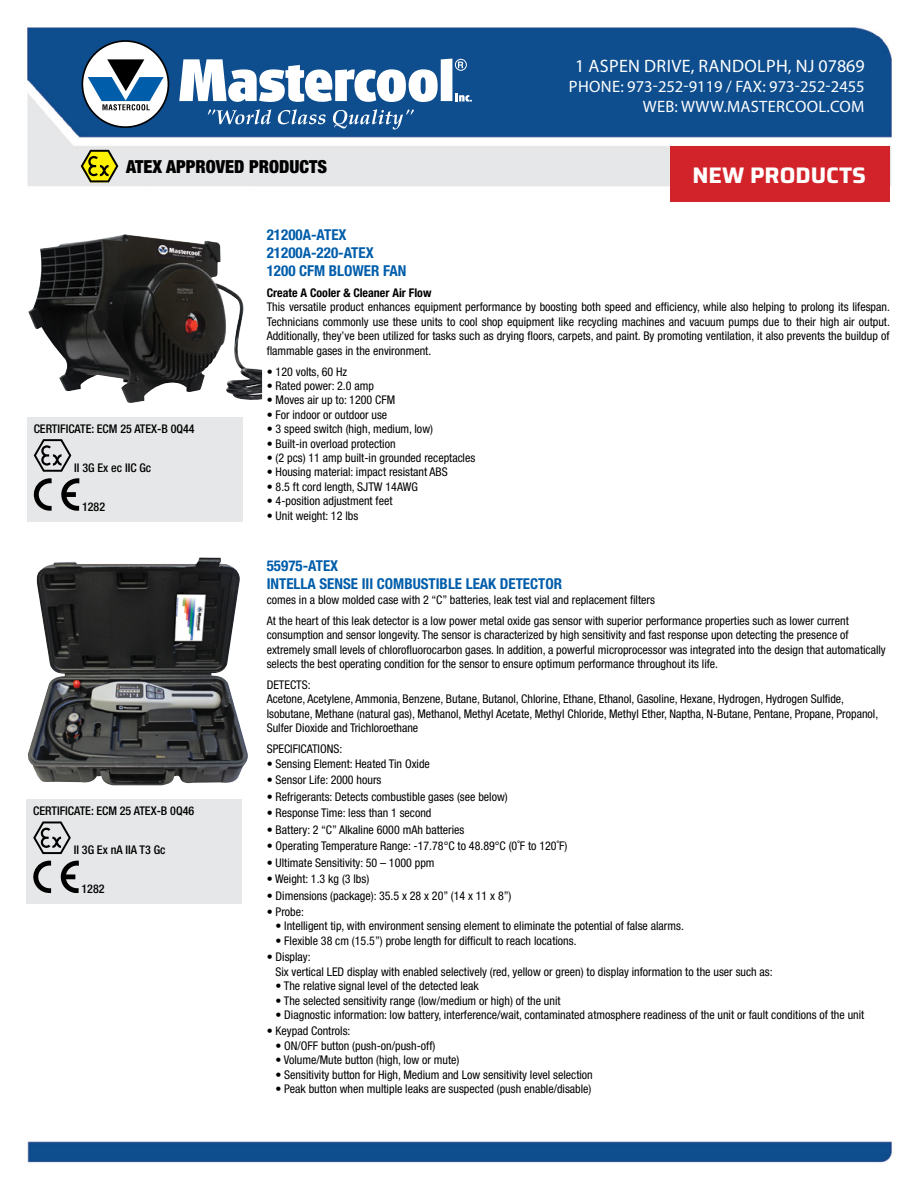
<style>
.page{position:relative;width:918px;height:1188px;background:#fff}
.page>*{position:absolute;margin:0;border:0;box-sizing:border-box;transform-origin:0 0}
.t1{font:700 22.5px "Saira";color:#fff}
.t2{font:18px "Myriad Pro";letter-spacing:.02em;color:#fff}
.t3{font:900 condensed 18px "Helvetica Neue LT Std";color:#000}
.t4{font:16.5px/19.8px "Myriad Pro";letter-spacing:.005em;color:#fff;text-align:right}
.t5{font:700 condensed 15px/18px "Helvetica Neue";color:#005daa}
.t6{font:700 condensed 15px/18px "Helvetica Neue LT Std";color:#005daa}
.t7{font:condensed 12px/14.4px "Helvetica Neue";color:#000}
.t8{font:condensed 12px/14.4px "Helvetica Neue LT Std";color:#000;text-align:justify}
.t9{font:500 condensed 12px "Helvetica Neue LT Std";color:#000}
.t10{font:700 condensed 12px "Helvetica Neue LT Std";color:#000}
</style>
<div class="page">
<img style="left:26px;top:27px;width:866px;height:1136px">
<div style="left:82px;top:41px;width:86px;height:86px;background:#fff;border-radius:50%"></div>
<div style="left:82px;top:40px;width:87px;height:88px;border:2px solid #000;border-radius:50%"></div>
<svg style="left:88px;top:59px;width:76px;height:51px"></svg>
<svg style="left:208px;top:109px;width:63px;height:15px"></svg>
<svg style="left:278px;top:109px;width:48px;height:15px"></svg>
<svg style="left:333px;top:109px;width:81px;height:21px;background:#4173a5"></svg>
<svg style="left:179px;top:59px;width:293px;height:44px"></svg>
<div style="left:455px;top:59px;width:12px;height:12px;border:1px solid #fff;border-radius:50%"></div>
<div style="left:27px;top:417px;width:216px;height:105px;background:#e6e7e8"></div>
<svg style="left:34px;top:439px;width:37px;height:33px"></svg>
<svg style="left:61px;top:478px;width:18px;height:33px"></svg>
<svg style="left:34px;top:478px;width:18px;height:33px"></svg>
<div style="left:26px;top:800px;width:216px;height:104px;background:#e6e7e8"></div>
<svg style="left:33px;top:822px;width:38px;height:32px"></svg>
<svg style="left:61px;top:861px;width:18px;height:32px"></svg>
<svg style="left:33px;top:861px;width:18px;height:32px"></svg>
<img style="left:28px;top:234px;width:234px;height:170px">
<img style="left:26px;top:557px;width:223px;height:228px">
<svg style="left:81px;top:150px;width:37px;height:32px"></svg>
<div style="left:670px;top:146px;width:220px;height:56px;background:#d2232a"></div>
<h2 class="t3" style="left:126px;top:155px;width:203px">ATEX APPROVED PRODUCTS</h2>
<h2 class="t2" style="left:575px;top:55px;width:291px">1 ASPEN DRIVE, RANDOLPH, NJ 07869</h2>
<h3 class="t4" style="left:569px;top:76px;width:297px">PHONE: 973-252-9119 / FAX: 973-252-2455<br>WEB: WWW.MASTERCOOL.COM</h3>
<h1 class="t1" style="left:692px;top:156px;width:175px">NEW PRODUCTS</h1>
<p class="t9" style="left:34px;top:421px;width:163px">CERTIFICATE: ECM 25 ATEX-B 0Q44</p>
<p class="t9" style="left:74px;top:460px;width:79px">II 3G Ex ec IIC Gc</p>
<p class="t9" style="left:82px;top:499px;width:25px">1282</p>
<p class="t9" style="left:33px;top:804px;width:163px">CERTIFICATE: ECM 25 ATEX-B 0Q46</p>
<p class="t9" style="left:74px;top:843px;width:93px">II 3G Ex nA IIA T3 Gc</p>
<p class="t9" style="left:82px;top:882px;width:25px">1282</p>
<p class="t6" style="left:267px;top:226px;width:141px">21200A-ATEX<br>21200A-220-ATEX<br>1200 CFM BLOWER FAN</p>
<p class="t10" style="left:267px;top:286px;width:166px">Create A Cooler &amp; Cleaner Air Flow</p>
<p class="t8" style="left:267px;top:300px;width:625px">This versatile product enhances equipment performance by boosting both speed and efficiency, while also helping to prolong its lifespan.<br>Technicians commonly use these units to cool shop equipment like recycling machines and vacuum pumps due to their high air output.<br>Additionally, they’ve been utilized for tasks such as drying floors, carpets, and paint. By promoting ventilation, it also prevents the buildup of flammable gases in the environment.</p>
<p class="t8" style="left:267px;top:364px;width:82px">• 120 volts, 60 Hz</p>
<p class="t8" style="left:267px;top:379px;width:109px">• Rated power: 2.0 amp</p>
<p class="t8" style="left:267px;top:393px;width:130px">• Moves air up to: 1200 CFM</p>
<p class="t8" style="left:267px;top:407px;width:122px">• For indoor or outdoor use</p>
<p class="t8" style="left:267px;top:422px;width:168px">• 3 speed switch (high, medium, low)</p>
<p class="t8" style="left:267px;top:436px;width:130px">• Built-in overload protection</p>
<p class="t8" style="left:267px;top:451px;width:210px">• (2 pcs) 11 amp built-in grounded receptacles</p>
<p class="t8" style="left:267px;top:465px;width:183px">• Housing material: impact resistant ABS</p>
<p class="t8" style="left:267px;top:479px;width:153px">• 8.5 ft cord length, SJTW 14AWG</p>
<p class="t8" style="left:267px;top:494px;width:127px">• 4-position adjustment feet</p>
<p class="t8" style="left:267px;top:508px;width:93px">• Unit weight: 12 lbs</p>
<p class="t5" style="left:267px;top:557px;width:297px">55975-ATEX<br>INTELLA SENSE III COMBUSTIBLE LEAK DETECTOR</p>
<p class="t7" style="left:267px;top:589px;width:584px;line-height:21px">comes in a blow molded case with 2 “C” batteries, leak test vial and replacement filters<br>At the heart of this leak detector is a low power metal oxide gas sensor with superior performance properties such as lower current</p>
<p class="t7" style="left:267px;top:628px;width:621px">consumption and sensor longevity. The sensor is characterized by high sensitivity and fast response upon detecting the presence of extremely small levels of chlorofluorocarbon gases. In addition, a powerful microprocessor was integrated into the design that automatically selects the best operating condition for the sensor to ensure optimum performance throughout its life.</p>
<p class="t7" style="left:267px;top:677px;width:613px">DETECTS:<br>Acetone, Acetylene, Ammonia, Benzene, Butane, Butanol, Chlorine, Ethane, Ethanol, Gasoline, Hexane, Hydrogen, Hydrogen Sulfide, Isobutane, Methane (natural gas), Methanol, Methyl Acetate, Methyl Chloride, Methyl Ether, Naptha, N-Butane, Pentane, Propane, Propanol, Sulfer Dioxide and Trichloroethane</p>
<p class="t7" style="left:267px;top:742px;width:77px">SPECIFICATIONS:</p>
<p class="t7" style="left:267px;top:756px;width:165px">• Sensing Element: Heated Tin Oxide</p>
<p class="t7" style="left:267px;top:773px;width:116px">• Sensor Life: 2000 hours</p>
<p class="t7" style="left:267px;top:789px;width:243px">• Refrigerants: Detects combustible gases (see below)</p>
<p class="t7" style="left:267px;top:806px;width:166px">• Response Time: less than 1 second</p>
<p class="t7" style="left:267px;top:822px;width:199px">• Battery: 2 “C” Alkaline 6000 mAh batteries</p>
<p class="t7" style="left:267px;top:839px;width:302px">• Operating Temperature Range: -17.78°C to 48.89°C (0˚F to 120˚F)</p>
<p class="t7" style="left:267px;top:855px;width:169px">• Ultimate Sensitivity: 50 – 1000 ppm</p>
<p class="t7" style="left:267px;top:872px;width:104px">• Weight: 1.3 kg (3 lbs)</p>
<p class="t7" style="left:267px;top:888px;width:246px">• Dimensions (package): 35.5 x 28 x 20” (14 x 11 x 8”)</p>
<p class="t7" style="left:267px;top:905px;width:39px">• Probe:</p>
<p class="t7" style="left:275px;top:919px;width:410px">• Intelligent tip, with environment sensing element to eliminate the potential of false alarms.</p>
<p class="t7" style="left:275px;top:933px;width:303px">• Flexible 38 cm (15.5”) probe length for difficult to reach locations.</p>
<p class="t7" style="left:275px;top:950px;width:499px;text-indent:-9px">• Display:<br>Six vertical LED display with enabled selectively (red, yellow or green) to display information to the user such as:</p>
<p class="t7" style="left:275px;top:979px;width:205px">• The relative signal level of the detected leak</p>
<p class="t7" style="left:275px;top:993px;width:287px">• The selected sensitivity range (low/medium or high) of the unit</p>
<p class="t7" style="left:275px;top:1007px;width:590px">• Diagnostic information: low battery, interference/wait, contaminated atmosphere readiness of the unit or fault conditions of the unit</p>
<p class="t7" style="left:267px;top:1024px;width:85px">• Keypad Controls:</p>
<p class="t7" style="left:275px;top:1038px;width:161px">• ON/OFF button (push-on/push-off)</p>
<p class="t7" style="left:275px;top:1053px;width:186px">• Volume/Mute button (high, low or mute)</p>
<p class="t7" style="left:275px;top:1067px;width:319px">• Sensitivity button for High, Medium and Low sensitivity level selection</p>
<p class="t7" style="left:275px;top:1082px;width:318px">• Peak button when multiple leaks are suspected (push enable/disable)</p>
</div>
